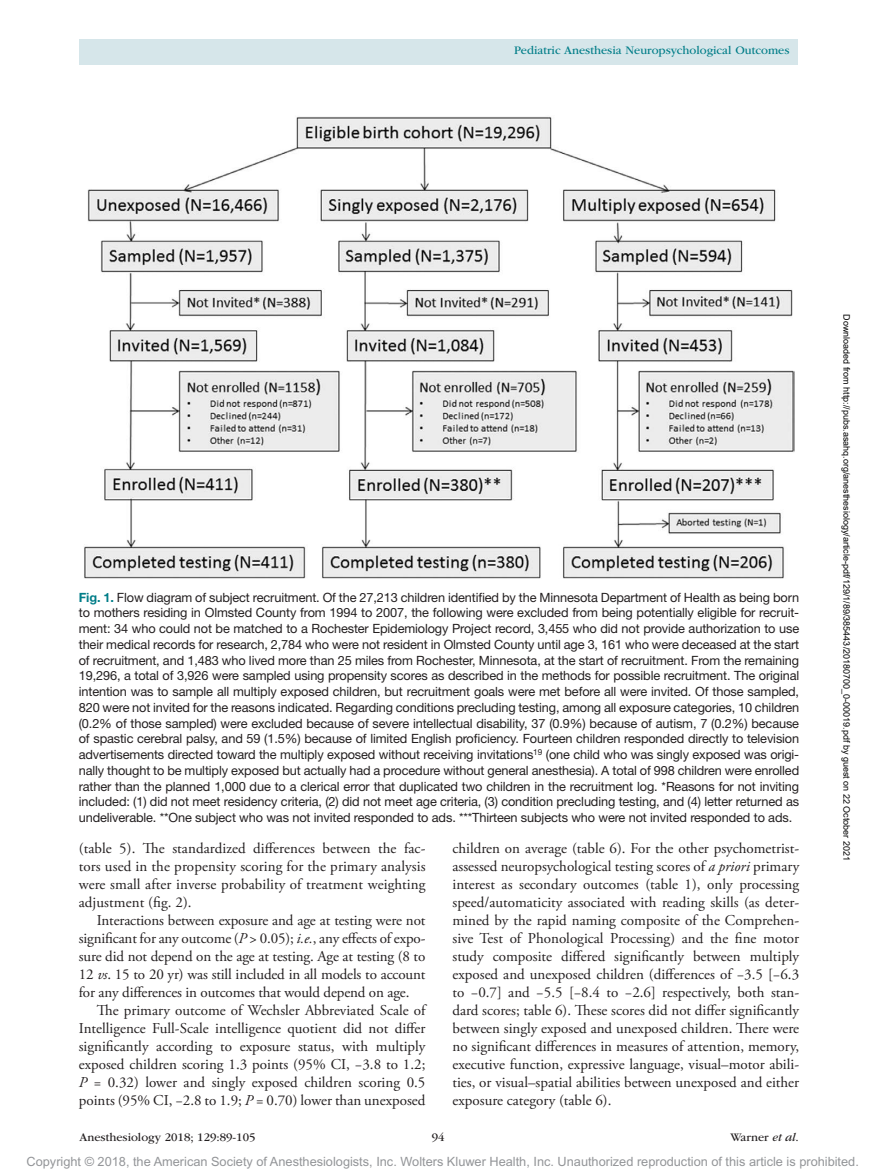
<style>
.page{position:relative;width:878px;height:1175px;background:#fff}
.page>*{position:absolute;margin:0;border:0;box-sizing:border-box;transform-origin:0 0}
.t1{font:15px/18px "Adobe Garamond Pro";color:#231f20;text-align:justify}
.t2{font:12.75px/15.8px "Helvetica Neue LT Std";letter-spacing:-.01em;color:#231f20;text-align:justify}
.t3{font:12.75px "Arial MT Std";color:#939598}
.t4{font:12px "ITC Garamond Std";color:#007d88}
.t5{font:12px "ITC Garamond Std";color:#231f20}
.t6{font:9px "Arial";color:#000}
.s1{font-weight:700;color:#007d88}
.s2{font-style:italic}
</style>
<div class="page">
<div style="left:79px;top:39px;width:718px;height:25px;background:#d6e6ea"></div>
<img style="left:84px;top:116px;width:710px;height:463px">
<p class="t4" style="left:514px;top:44px;width:277px">Pediatric Anesthesia Neuropsychological Outcomes</p>
<p class="t2" style="left:79px;top:589px;width:722px"><span class="s1">Fig. 1.</span> Flow diagram of subject recruitment. Of the 27,213 children identified by the Minnesota Department of Health as being born to mothers residing in Olmsted County from 1994 to 2007, the following were excluded from being potentially eligible for recruit&shy;ment: 34 who could not be matched to a Rochester Epidemiology Project record, 3,455 who did not provide authorization to use their medical records for research, 2,784 who were not resident in Olmsted County until age 3, 161 who were deceased at the start of recruitment, and 1,483 who lived more than 25 miles from Rochester, Minnesota, at the start of recruitment. From the remaining 19,296, a total of 3,926 were sampled using propensity scores as described in the methods for possible recruitment. The original intention was to sample all multiply exposed children, but recruitment goals were met before all were invited. Of those sampled, 820 were not invited for the reasons indicated. Regarding conditions precluding testing, among all exposure categories, 10 children (0.2% of those sampled) were excluded because of severe intellectual disability, 37 (0.9%) because of autism, 7 (0.2%) because of spastic cerebral palsy, and 59 (1.5%) because of limited English proficiency. Fourteen children responded directly to television advertisements directed toward the multiply exposed without receiving invitations<sup>19</sup> (one child who was singly exposed was origi&shy;nally thought to be multiply exposed but actually had a procedure without general anesthesia). A total of 998 children were enrolled rather than the planned 1,000 due to a clerical error that duplicated two children in the recruitment log. *Reasons for not inviting included: (1) did not meet residency criteria, (2) did not meet age criteria, (3) condition precluding testing, and (4) letter returned as undeliverable. **One subject who was not invited responded to ads. ***Thirteen subjects who were not invited responded to ads.</p>
<p class="t1" style="left:79px;top:839px;width:348px">(table 5). The standardized differences between the fac&shy;tors used in the propensity scoring for the primary analysis were small after inverse probability of treatment weighting adjustment (fig. 2).</p>
<p class="t1" style="left:79px;top:911px;width:348px;text-indent:18px">Interactions between exposure and age at testing were not significant for any outcome (<span class="s2">P</span> &gt; 0.05); <span class="s2">i.e.</span>, any effects of expo&shy;sure did not depend on the age at testing. Age at testing (8 to 12 <span class="s2">vs</span>. 15 to 20 yr) was still included in all models to account for any differences in outcomes that would depend on age.</p>
<p class="t1" style="left:79px;top:1001px;width:348px;text-indent:18px">The primary outcome of Wechsler Abbreviated Scale of Intelligence Full-Scale intelligence quotient did not differ significantly according to exposure status, with multiply exposed children scoring 1.3 points (95% CI, −3.8 to 1.2; <span class="s2">P</span> = 0.32) lower and singly exposed children scoring 0.5 points (95% CI, −2.8 to 1.9; <span class="s2">P</span> = 0.70) lower than unexposed</p>
<p class="t1" style="left:452px;top:839px;width:348px">children on average (table 6). For the other psychometrist&shy;assessed neuropsychological testing scores of <span class="s2">a priori</span> primary interest as secondary outcomes (table 1), only processing speed/automaticity associated with reading skills (as deter&shy;mined by the rapid naming composite of the Comprehen&shy;sive Test of Phonological Processing) and the fine motor study composite differed significantly between multiply exposed and unexposed children (differences of −3.5 [−6.3 to −0.7] and −5.5 [−8.4 to −2.6] respectively, both stan&shy;dard scores; table 6). These scores did not differ significantly between singly exposed and unexposed children. There were no significant differences in measures of attention, memory, executive function, expressive language, visual–motor abili&shy;ties, or visual–spatial abilities between unexposed and either exposure category (table 6).</p>
<p class="t5" style="left:80px;top:1130px;width:177px">Anesthesiology 2018; 129:89-105</p>
<p class="t5" style="left:432px;top:1130px;width:14px">94</p>
<p class="t5" style="left:730px;top:1130px;width:70px">Warner <span class="s2">et al</span>.</p>
<p class="t6" style="left:850px;top:314px;width:548px;rotate:90deg">Downloaded from http://pubs.asahq.org/anesthesiology/article-pdf/129/1/89/385443/20180700_0-00019.pdf by guest on 22 October 2021</p>
<p class="t3" style="left:27px;top:1154px;width:833px">Copyright © 2018, the American Society of Anesthesiologists, Inc. Wolters Kluwer Health, Inc. Unauthorized reproduction of this article is prohibited.</p>
</div>
